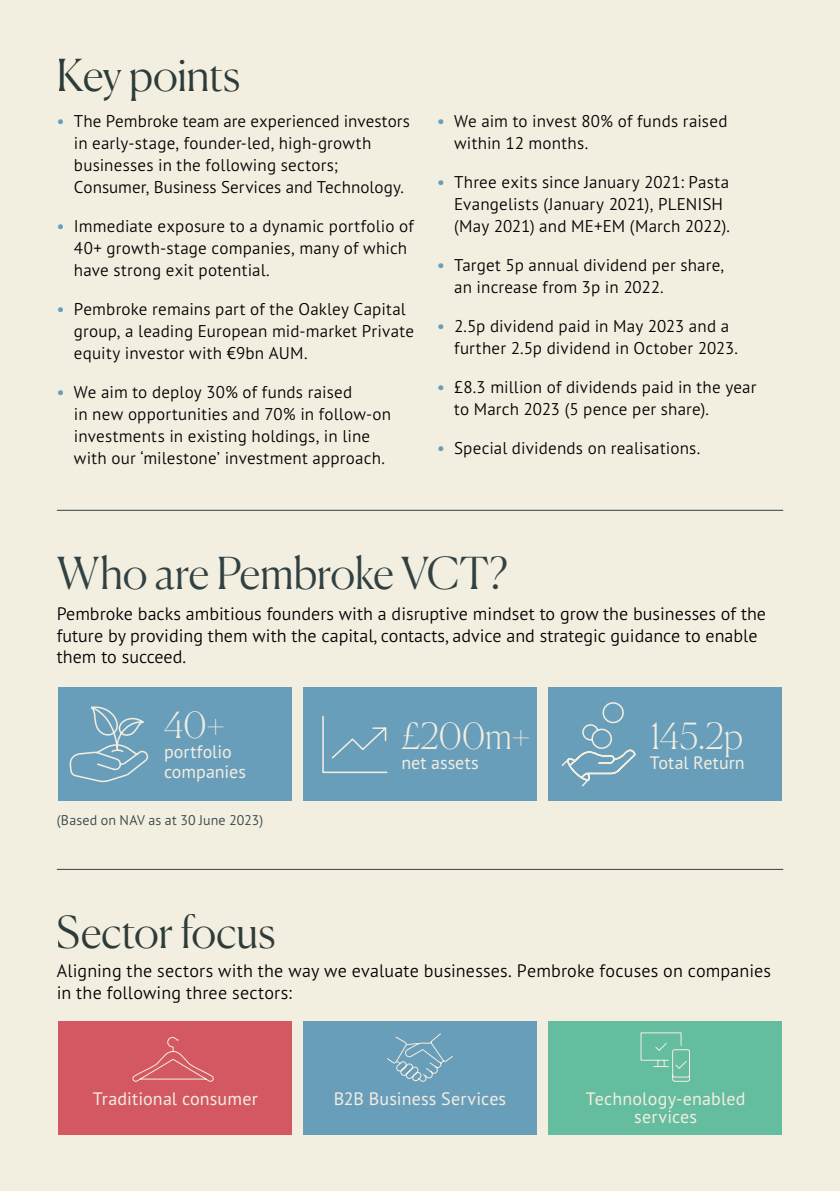
<style>
.page{position:relative;width:840px;height:1191px;background:#fff}
.page>*{position:absolute;margin:0;border:0;box-sizing:border-box;transform-origin:0 0}
.t1{font:300 44px "Canela";letter-spacing:-.01em;color:#314142}
.t2{font:100 36px "Canela";letter-spacing:-.005em;color:#f2eee0}
.t3{font:300 18px/21.6px "PT Sans Pro";color:#000}
.t4{font:18px/20px "PT Sans Pro";letter-spacing:.005em;color:#f2eee0}
.t5{font:300 17px/22px "PT Sans Pro";letter-spacing:.01em;color:#000}
.t6{font:300 14px "PT Sans Pro";letter-spacing:.01em;color:#314142}
.s1{font-weight:600;color:#699ebb}
</style>
<div class="page">
<div style="left:0;top:0;width:839px;height:1191px;background:#f2eee0"></div>
<div style="left:58px;top:687px;width:233px;height:114px;background:#699ebb"></div>
<div style="left:303px;top:687px;width:233px;height:114px;background:#699ebb"></div>
<div style="left:548px;top:687px;width:233px;height:114px;background:#699ebb"></div>
<svg style="left:561px;top:702px;width:75px;height:85px"></svg>
<svg style="left:322px;top:715px;width:66px;height:59px"></svg>
<svg style="left:69px;top:706px;width:79px;height:77px"></svg>
<hr style="left:57px;top:510px;width:725px;height:1px;background:#314142">
<hr style="left:57px;top:869px;width:725px;height:1px;background:#314142">
<div style="left:58px;top:1020px;width:233px;height:114px;background:#d35862"></div>
<div style="left:303px;top:1020px;width:233px;height:114px;background:#699ebb"></div>
<div style="left:548px;top:1020px;width:233px;height:114px;background:#65bda0"></div>
<svg style="left:132px;top:1037px;width:82px;height:45px"></svg>
<svg style="left:387px;top:1033px;width:66px;height:49px"></svg>
<svg style="left:640px;top:1032px;width:50px;height:50px"></svg>
<h1 class="t1" style="left:57px;top:40px;width:185px">Key points</h1>
<p class="t5" style="left:74px;top:109px;width:337px;text-indent:-17px"><span class="s1">•</span> The Pembroke team are experienced investors in early-stage, founder-led, high-growth businesses in the following sectors; Consumer, Business Services and Technology.</p>
<p class="t5" style="left:74px;top:214px;width:341px;text-indent:-17px"><span class="s1">•</span> Immediate exposure to a dynamic portfolio of<br>40+ growth-stage companies, many of which have strong exit potential.</p>
<p class="t5" style="left:74px;top:297px;width:341px;text-indent:-17px"><span class="s1">•</span> Pembroke remains part of the Oakley Capital group, a leading European mid-market Private equity investor with €9bn AUM.</p>
<p class="t5" style="left:74px;top:380px;width:318px;text-indent:-17px"><span class="s1">•</span> We aim to deploy 30% of funds raised<br>in new opportunities and 70% in follow‑on investments in existing holdings, in line with our ‘milestone’ investment approach.</p>
<p class="t5" style="left:454px;top:109px;width:275px;text-indent:-17px"><span class="s1">•</span> We aim to invest 80% of funds raised within 12 months.</p>
<p class="t5" style="left:454px;top:170px;width:277px;text-indent:-17px"><span class="s1">•</span> Three exits since January 2021: Pasta<br>Evangelists (January 2021), PLENISH (May 2021) and ME+EM (March 2022).</p>
<p class="t5" style="left:454px;top:253px;width:271px;text-indent:-17px"><span class="s1">•</span> Target 5p annual dividend per share, an increase from 3p in 2022.</p>
<p class="t5" style="left:454px;top:314px;width:285px;text-indent:-17px"><span class="s1">•</span> 2.5p dividend paid in May 2023 and a further 2.5p dividend in October 2023.</p>
<p class="t5" style="left:454px;top:375px;width:304px;text-indent:-17px"><span class="s1">•</span> £8.3 million of dividends paid in the year to March 2023 (5 pence per share).</p>
<p class="t5" style="left:437px;top:436px;width:265px"><span class="s1">•</span> Special dividends on realisations.</p>
<h1 class="t1" style="left:57px;top:538px;width:452px">Who are Pembroke VCT?</h1>
<p class="t3" style="left:57px;top:602px;width:710px">Pembroke backs ambitious founders with a disruptive mindset to grow the businesses of the future by providing them with the capital, contacts, advice and strategic guidance to enable them to succeed.</p>
<h2 class="t2" style="left:164px;top:696px;width:63px">40+</h2>
<p class="t4" style="left:164px;top:741px;width:83px">portfolio companies</p>
<p class="t6" style="left:57px;top:810px;width:208px">(Based on NAV as at 30 June 2023)</p>
<h1 class="t1" style="left:57px;top:897px;width:220px">Sector focus</h1>
<h2 class="t2" style="left:401px;top:707px;width:131px">£200m+</h2>
<h2 class="t2" style="left:649px;top:707px;width:95px">145.2p</h2>
<p class="t4" style="left:401px;top:752px;width:79px">net assets</p>
<p class="t4" style="left:649px;top:752px;width:96px">Total Return</p>
<p class="t3" style="left:57px;top:959px;width:715px">Aligning the sectors with the way we evaluate businesses. Pembroke focuses on companies in the following three sectors:</p>
<p class="t4" style="left:93px;top:1088px;width:166px">Traditional consumer</p>
<p class="t4" style="left:333px;top:1088px;width:174px">B2B Business Services</p>
<p class="t4" style="left:585px;top:1089px;width:161px;line-height:18px;text-align:center">Technology-enabled services</p>
</div>
